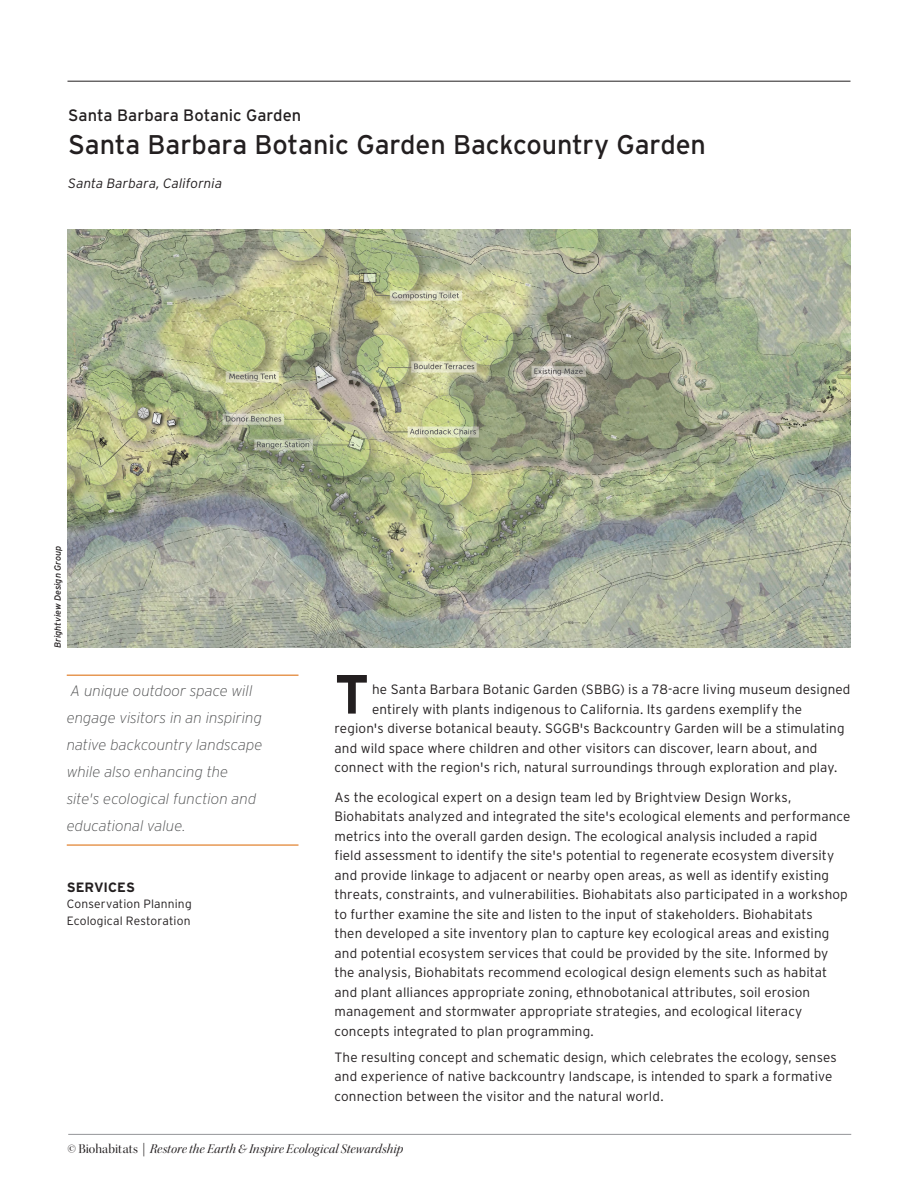
<style>
.page{position:relative;width:918px;height:1188px;background:#fff}
.page>*{position:absolute;margin:0;border:0;box-sizing:border-box;transform-origin:0 0}
.Text_1{font:700 55.2px "Interstate";color:#231f20}
.Head_1{font:27px "Interstate";letter-spacing:-.005em;color:#231f20}
.Head_3{font:16.5px "Interstate";color:#231f20}
.Wow_w_rule{font:italic 200 15px/27px "Interstate";color:#4b4c4d}
.text_2{font:300 13.5px/19.5px "Interstate";letter-spacing:.01em;color:#231f20}
.Text_1-2{font:300 13.5px "Interstate";letter-spacing:.01em;color:#231f20}
.t1{font:13.5px "Kepler Std It Disp";letter-spacing:.01em;color:#231f20}
.Subhead_4{font:italic 300 13.5px "Interstate";letter-spacing:.005em;color:#231f20}
.Subhead_1{font:700 13.5px "Interstate";letter-spacing:.005em;color:#231f20}
.Sidebar_text_2-no_sp{font:300 12px "Interstate";letter-spacing:.015em;color:#231f20}
.credit{font:italic 9px "Interstate";color:#231f20}
.s1{font-family:"Kepler Std Disp"}
</style>
<div class="page">
<hr style="left:68px;top:81px;width:782px;height:1px;background:#231f20">
<hr style="left:68px;top:1134px;width:783px;height:1px;background:#939598">
<img style="left:68px;top:230px;width:782px;height:418px">
<hr style="left:67px;top:675px;width:232px;height:1px;background:#de761b">
<hr style="left:67px;top:844px;width:232px;height:2px;background:#de761b">
<p class="Head_3" style="left:68px;top:106px;width:235px">Santa Barbara Botanic Garden</p>
<p class="Head_1" style="left:68px;top:130px;width:639px">Santa Barbara Botanic Garden Backcountry Garden</p>
<p class="Subhead_4" style="left:68px;top:176px;width:155px">Santa Barbara, California</p>
<p class="credit" style="left:53px;top:648px;width:103px;rotate:-90deg">Brightview Design Group</p>
<p class="Wow_w_rule" style="left:67px;top:677px;width:197px">A unique outdoor space will engage visitors in an inspiring native backcountry landscape while also enhancing the site's ecological function and educational value.</p>
<p class="Subhead_1" style="left:67px;top:879px;width:70px">SERVICES</p>
<p class="Sidebar_text_2-no_sp" style="left:67px;top:897px;width:126px">Conservation Planning</p>
<p class="Sidebar_text_2-no_sp" style="left:67px;top:914px;width:125px">Ecological Restoration</p>
<p class="Text_1" style="left:334px;top:663px;width:36px">T</p>
<p class="Text_1-2" style="left:372px;top:682px;width:480px">he Santa Barbara Botanic Garden (SBBG) is a 78-acre living museum designed</p>
<p class="Text_1-2" style="left:372px;top:701px;width:432px">entirely with plants indigenous to California. Its gardens exemplify the</p>
<p class="Text_1-2" style="left:334px;top:721px;width:512px">region's diverse botanical beauty. SGGB's Backcountry Garden will be a stimulating</p>
<p class="Text_1-2" style="left:334px;top:740px;width:484px">and wild space where children and other visitors can discover, learn about, and</p>
<p class="Text_1-2" style="left:334px;top:760px;width:504px">connect with the region's rich, natural surroundings through exploration and play.</p>
<p class="text_2" style="left:334px;top:787px;width:517px">As the ecological expert on a design team led by Brightview Design Works, Biohabitats analyzed and integrated the site's ecological elements and performance metrics into the overall garden design. The ecological analysis included a rapid<br>field assessment to identify the site's potential to regenerate ecosystem diversity and provide linkage to adjacent or nearby open areas, as well as identify existing threats, constraints, and vulnerabilities. Biohabitats also participated in a workshop to further examine the site and listen to the input of stakeholders. Biohabitats<br>then developed a site inventory plan to capture key ecological areas and existing and potential ecosystem services that could be provided by the site. Informed by the analysis, Biohabitats recommend ecological design elements such as habitat and plant alliances appropriate zoning, ethnobotanical attributes, soil erosion management and stormwater appropriate strategies, and ecological literacy concepts integrated to plan programming.</p>
<p class="text_2" style="left:334px;top:1047px;width:504px">The resulting concept and schematic design, which celebrates the ecology, senses and experience of native backcountry landscape, is intended to spark a formative connection between the visitor and the natural world.</p>
<p class="t1" style="left:68px;top:1141px;width:337px"><span class="s1">© Biohabitats |</span> Restore the Earth &amp; Inspire Ecological Stewardship</p>
</div>
